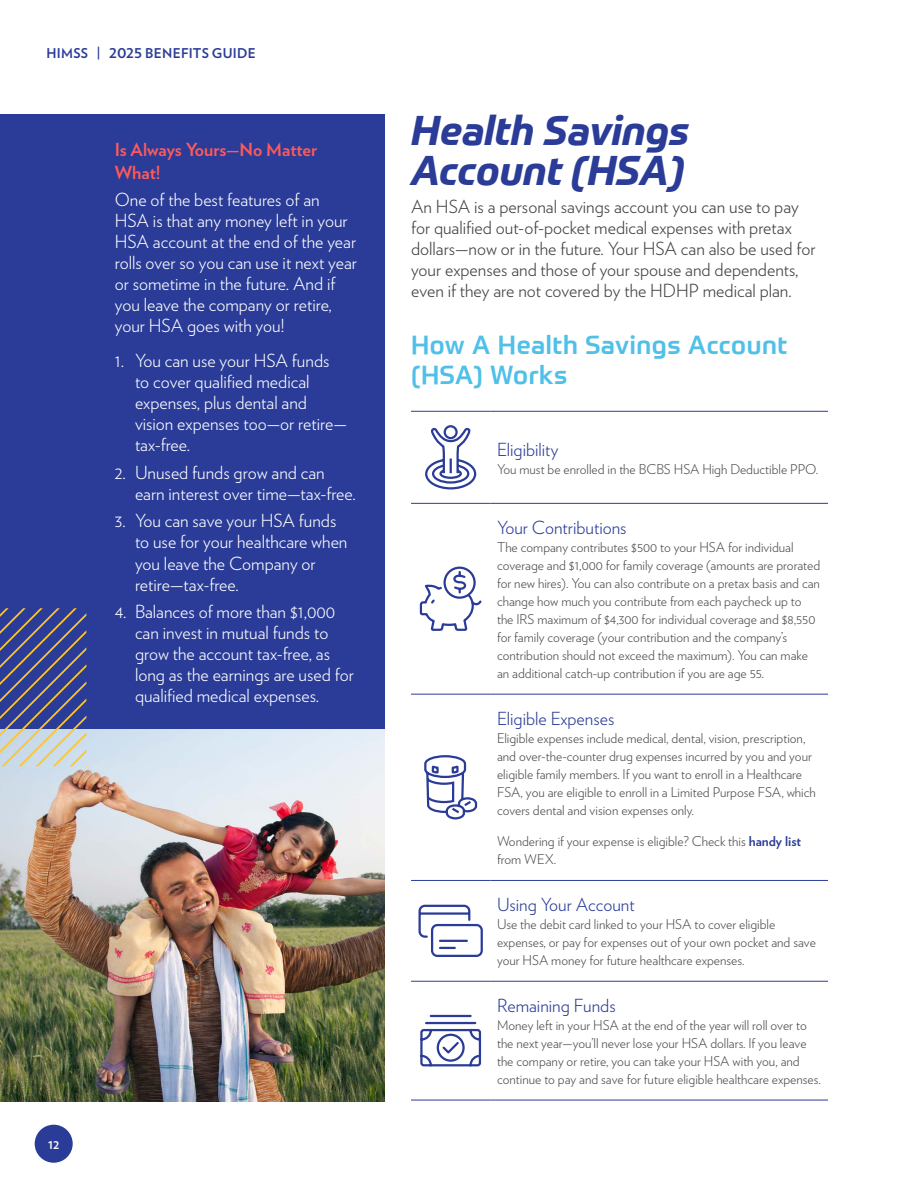
<style>
.page{position:relative;width:918px;height:1188px;background:#fff}
.page>*{position:absolute;margin:0;border:0;box-sizing:border-box;transform-origin:0 0}
.t1{font:italic 700 40.5px/40.5px "Prometo";color:#2a3c97}
.t2{font:500 25.5px/30px "Prometo";letter-spacing:.025em;color:#50c0e8}
.t3{font:300 18px/21px "Verlag";color:#fff}
.t4{font:300 18px/21px "Verlag";color:#414042}
.t5{font:300 18px "Verlag";color:#2a3c97}
.t6{font:700 18px/22.5px "Verlag";color:#ff5a5a}
.t7{font:300 13.5px/18px "Verlag";color:#4d4d4f}
.t8{font:700 13.5px "Verlag";letter-spacing:.02em;color:#2a3c97}
.t9{font:700 13.5px "Verlag";color:#f1f1f2}
.s1{font-weight:700;color:#2a3c97}
</style>
<div class="page">
<img style="left:0;top:729px;width:384px;height:373px">
<svg style="left:411px;top:502px;width:417px;height:598px"></svg>
<hr style="left:411px;top:411px;width:79px;height:1px;background:#2a3c97">
<hr style="left:490px;top:411px;width:338px;height:1px;background:#2a3c97">
<hr style="left:411px;top:503px;width:79px;height:1px;background:#2a3c97">
<hr style="left:490px;top:503px;width:338px;height:1px;background:#2a3c97">
<hr style="left:411px;top:694px;width:79px;height:1px;background:#2a3c97">
<hr style="left:490px;top:694px;width:338px;height:1px;background:#2a3c97">
<hr style="left:411px;top:880px;width:79px;height:1px;background:#2a3c97">
<hr style="left:490px;top:880px;width:338px;height:1px;background:#2a3c97">
<hr style="left:411px;top:981px;width:79px;height:1px;background:#2a3c97">
<hr style="left:490px;top:981px;width:338px;height:1px;background:#2a3c97">
<hr style="left:411px;top:1100px;width:79px;height:1px;background:#2a3c97">
<hr style="left:490px;top:1100px;width:338px;height:1px;background:#2a3c97">
<svg style="left:424px;top:410px;width:53px;height:80px"></svg>
<svg style="left:419px;top:565px;width:64px;height:67px"></svg>
<svg style="left:423px;top:754px;width:55px;height:67px"></svg>
<svg style="left:417px;top:904px;width:67px;height:54px"></svg>
<svg style="left:419px;top:1014px;width:63px;height:54px"></svg>
<div style="left:0;top:115px;width:384px;height:614px;background:#2a3c97"></div>
<svg style="left:0;top:608px;width:86px;height:158px"></svg>
<div style="left:34px;top:1124px;width:39px;height:39px;background:#2a3c97;border-radius:50%"></div>
<div style="left:33px;top:1123px;width:41px;height:41px;border:2px solid #fff;border-radius:50%"></div>
<p class="t8" style="left:46px;top:43px;width:211px">HIMSS | 2025 BENEFITS GUIDE</p>
<h3 class="t6" style="left:115px;top:137px;width:204px">Is Always Yours—No Matter<br>What!</h3>
<h3 class="t3" style="left:115px;top:188px;width:244px">One of the best features of an<br>HSA is that any money left in your<br>HSA account at the end of the year rolls over so you can use it next year or sometime in the future. And if you leave the company or retire, your HSA goes with you!</h3>
<h3 class="t3" style="left:135px;top:349px;width:213px;text-indent:-20px">1. You can use your HSA funds to cover qualified medical expenses, plus dental and vision expenses too—or retire— tax‑free.</h3>
<h3 class="t3" style="left:135px;top:461px;width:222px;text-indent:-20px">2. Unused funds grow and can earn interest over time—tax-free.</h3>
<h3 class="t3" style="left:135px;top:510px;width:214px;text-indent:-20px">3. You can save your HSA funds to use for your healthcare when you leave the Company or retire—tax-free.</h3>
<h3 class="t3" style="left:135px;top:600px;width:220px;text-indent:-20px">4. Balances of more than $1,000 can invest in mutual funds to grow the account tax-free, as long as the earnings are used for qualified medical expenses.</h3>
<p class="t9" style="left:48px;top:1133px;width:13px">12</p>
<h1 class="t1" style="left:411px;top:110px;width:280px">Health Savings<br>Account (HSA)</h1>
<p class="t4" style="left:411px;top:195px;width:406px">An HSA is a personal savings account you can use to pay for qualified out-of-pocket medical expenses with pretax dollars—now or in the future. Your HSA can also be used for your expenses and those of your spouse and dependents, even if they are not covered by the HDHP medical plan.</p>
<h2 class="t2" style="left:411px;top:330px;width:378px">How A Health Savings Account (HSA) Works</h2>
<h3 class="t5" style="left:497px;top:436px;width:63px">Eligibility</h3>
<p class="t7" style="left:497px;top:459px;width:323px">You must be enrolled in the BCBS HSA High Deductible PPO.</p>
<h3 class="t5" style="left:497px;top:514px;width:131px">Your Contributions</h3>
<p class="t7" style="left:497px;top:537px;width:325px">The company contributes $500 to your HSA for individual coverage and $1,000 for family coverage (amounts are prorated for new hires). You can also contribute on a pretax basis and can change how much you contribute from each paycheck up to the IRS maximum of $4,300 for individual coverage and $8,550 for family coverage (your contribution and the company’s contribution should not exceed the maximum). You can make an additional catch-up contribution if you are age 55.</p>
<h3 class="t5" style="left:497px;top:705px;width:119px">Eligible Expenses</h3>
<p class="t7" style="left:497px;top:728px;width:320px">Eligible expenses include medical, dental, vision, prescription, and over-the-counter drug expenses incurred by you and your eligible family members. If you want to enroll in a Healthcare FSA, you are eligible to enroll in a Limited Purpose FSA, which covers dental and vision expenses only.</p>
<p class="t7" style="left:497px;top:832px;width:306px">Wondering if your expense is eligible? Check this <span class="s1">handy list </span>from WEX.</p>
<h3 class="t5" style="left:497px;top:891px;width:139px">Using Your Account</h3>
<p class="t7" style="left:497px;top:914px;width:320px">Use the debit card linked to your HSA to cover eligible expenses, or pay for expenses out of your own pocket and save your HSA money for future healthcare expenses.</p>
<h3 class="t5" style="left:497px;top:992px;width:120px">Remaining Funds</h3>
<p class="t7" style="left:497px;top:1015px;width:325px">Money left in your HSA at the end of the year will roll over to the next year—you’ll never lose your HSA dollars. If you leave the company or retire, you can take your HSA with you, and continue to pay and save for future eligible healthcare expenses.</p>
</div>
